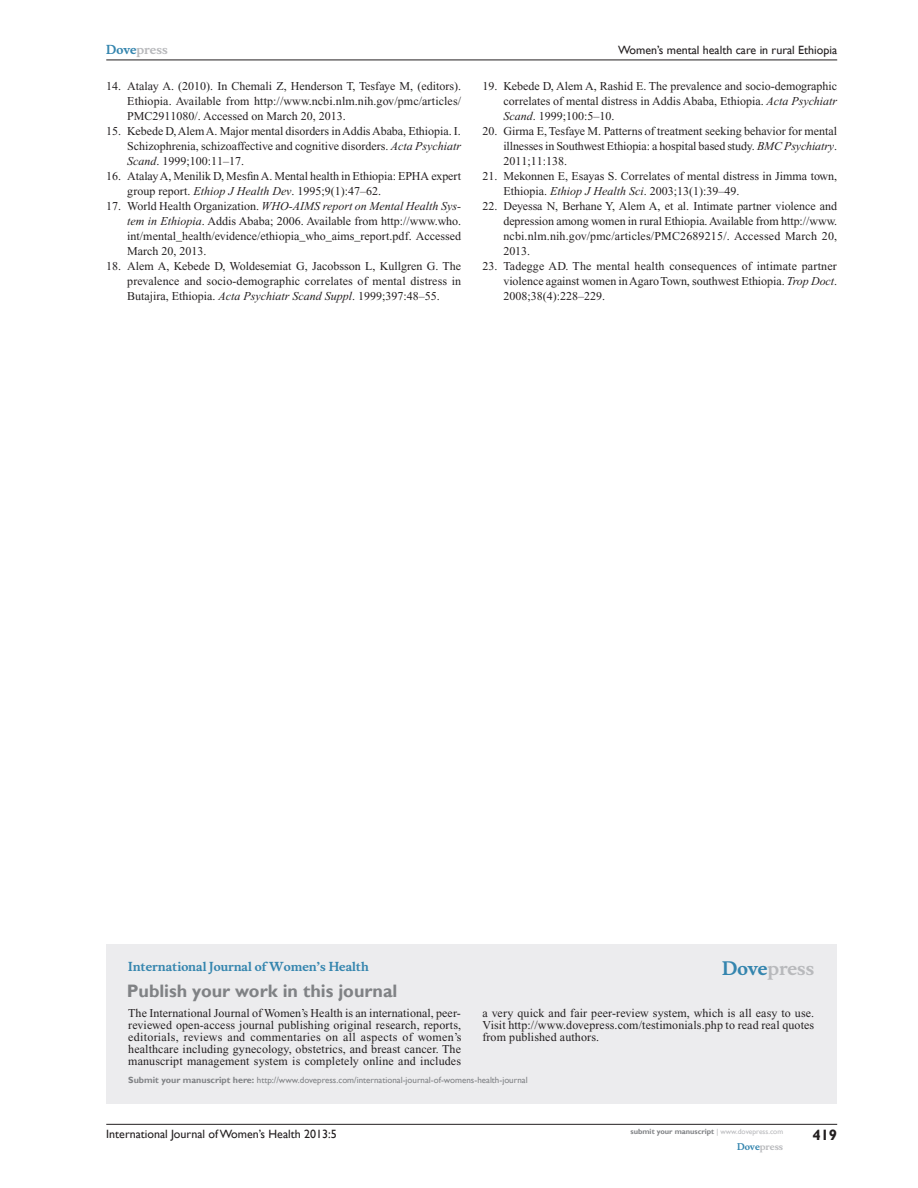
<style>
.page{position:relative;width:918px;height:1188px;background:#fff}
.page>*{position:absolute;margin:0;border:0;box-sizing:border-box;transform-origin:0 0}
.PromBx-H1{font:700 18px "Gill Sans";color:#808285}
.PromBx-Brand{font:700 18px "Musee";color:#b8b9bc}
.t1{font:700 15px "Gill Sans";color:#231f20}
.RefNL2{font:12px/15px "Times New Roman";color:#231f20;text-align:justify}
.PromBx-Tx{font:12px/12px "Times New Roman";letter-spacing:.01em;color:#231f20;text-align:justify}
.t2{font:12px "Gill Sans";color:#231f20}
.PromBx-JrnlName{font:700 12px "Musee";color:#3485ae}
.t3{font:700 12px "Musee";color:#b8b9bc}
.PromBx-SubmitMssWebA{font:9px "Gill Sans";color:#808285}
.t4{font:700 9px "Musee";color:#b8b9bc}
.t5{font:700 7.5px "Gill Sans";color:#808285}
.s1{color:#3485ae}
.s2{font-style:italic}
.s3{font-weight:700}
.s4{font-weight:400;color:#b8b9bc}
</style>
<div class="page">
<div style="left:106px;top:944px;width:731px;height:159px;background:#ececee"></div>
<hr style="left:106px;top:1124px;width:731px;height:1px;background:#231f20">
<hr style="left:106px;top:60px;width:731px;height:1px;background:#231f20">
<p class="t3" style="left:106px;top:43px;width:63px"><span class="s1">Dove</span>press</p>
<p class="RefNL2" style="left:127px;top:79px;width:335px;text-indent:-21px">14. Atalay A. (2010). In Chemali Z, Henderson T, Tesfaye M, (editors).<br>Ethiopia. Available from http://www.ncbi.nlm.nih.gov/pmc/articles/ PMC2911080/. Accessed on March 20, 2013.</p>
<p class="RefNL2" style="left:127px;top:124px;width:335px;text-indent:-21px">15. Kebede D, Alem A. Major mental disorders in Addis Ababa, Ethiopia. I.<br>Schizophrenia, schizoaffective and cognitive disorders. <span class="s2">Acta Psychiatr Scand</span>. 1999;100:11–17.</p>
<p class="RefNL2" style="left:127px;top:169px;width:335px;text-indent:-21px">16. Atalay A, Menilik D, Mesfin A. Mental health in Ethiopia: EPHA expert group report. <span class="s2">Ethiop J Health Dev</span>. 1995;9(1):47–62.</p>
<p class="RefNL2" style="left:127px;top:199px;width:335px;text-indent:-21px">17. World Health Organization. <span class="s2">WHO-AIMS report on Mental Health Sys&shy;tem in Ethiopia</span>. Addis Ababa; 2006. Available from http://www.who. int/mental_health/evidence/ethiopia_who_aims_report.pdf. Accessed March 20, 2013.</p>
<p class="RefNL2" style="left:127px;top:259px;width:336px;text-indent:-21px">18. Alem A, Kebede D, Woldesemiat G, Jacobsson L, Kullgren G. The prevalence and socio-demographic correlates of mental distress in Butajira, Ethiopia. <span class="s2">Acta Psychiatr Scand Suppl</span>. 1999;397:48–55.</p>
<p class="t2" style="left:618px;top:43px;width:221px">Women’s mental health care in rural Ethiopia</p>
<p class="RefNL2" style="left:503px;top:79px;width:335px;text-indent:-21px">19. Kebede D, Alem A, Rashid E. The prevalence and socio-demographic correlates of mental distress in Addis Ababa, Ethiopia. <span class="s2">Acta Psychiatr Scand</span>. 1999;100:5–10.</p>
<p class="RefNL2" style="left:503px;top:124px;width:335px;text-indent:-21px">20. Girma E, Tesfaye M. Patterns of treatment seeking behavior for mental illnesses in Southwest Ethiopia: a hospital based study. <span class="s2">BMC Psychiatry</span>.<br>2011;11:138.</p>
<p class="RefNL2" style="left:503px;top:169px;width:335px;text-indent:-21px">21. Mekonnen E, Esayas S. Correlates of mental distress in Jimma town,<br>Ethiopia. <span class="s2">Ethiop J Health Sci</span>. 2003;13(1):39–49.</p>
<p class="RefNL2" style="left:503px;top:199px;width:335px;text-indent:-21px">22. Deyessa N, Berhane Y, Alem A, et al. Intimate partner violence and depression among women in rural Ethiopia. Available from http://www. ncbi.nlm.nih.gov/pmc/articles/PMC2689215/. Accessed March 20, 2013.</p>
<p class="RefNL2" style="left:503px;top:259px;width:335px;text-indent:-21px">23. Tadegge AD. The mental health consequences of intimate partner violence against women in Agaro Town, southwest Ethiopia. <span class="s2">Trop Doct</span>.<br>2008;38(4):228–229.</p>
<p class="PromBx-JrnlName" style="left:128px;top:959px;width:242px">International Journal of Women’s Health</p>
<p class="PromBx-H1" style="left:127px;top:980px;width:272px">Publish your work in this journal</p>
<p class="PromBx-Brand" style="left:722px;top:958px;width:94px"><span class="s1">Dove</span>press</p>
<p class="PromBx-Tx" style="left:128px;top:1007px;width:335px">The International Journal of Women’s Health is an international, peer&shy;reviewed open-access journal publishing original research, reports, editorials, reviews and commentaries on all aspects of women’s healthcare including gynecology, obstetrics, and breast cancer. The manuscript management system is completely online and includes</p>
<p class="PromBx-Tx" style="left:482px;top:1007px;width:333px">a very quick and fair peer-review system, which is all easy to use.<br>Visit http://www.dovepress.com/testimonials.php to read real quotes from published authors.</p>
<p class="PromBx-SubmitMssWebA" style="left:128px;top:1075px;width:401px"><span class="s3">Submit your manuscript here:</span> http://www.dovepress.com/international-journal-of-womens-health-journal</p>
<p class="t2" style="left:106px;top:1127px;width:232px">International Journal of Women’s Health 2013:5</p>
<p class="t5" style="left:631px;top:1127px;width:154px">submit your manuscript <span class="s4">| www.dovepress.com</span></p>
<p class="t4" style="left:737px;top:1141px;width:48px"><span class="s1">Dove</span>press</p>
<p class="t1" style="left:812px;top:1126px;width:26px">419</p>
</div>
